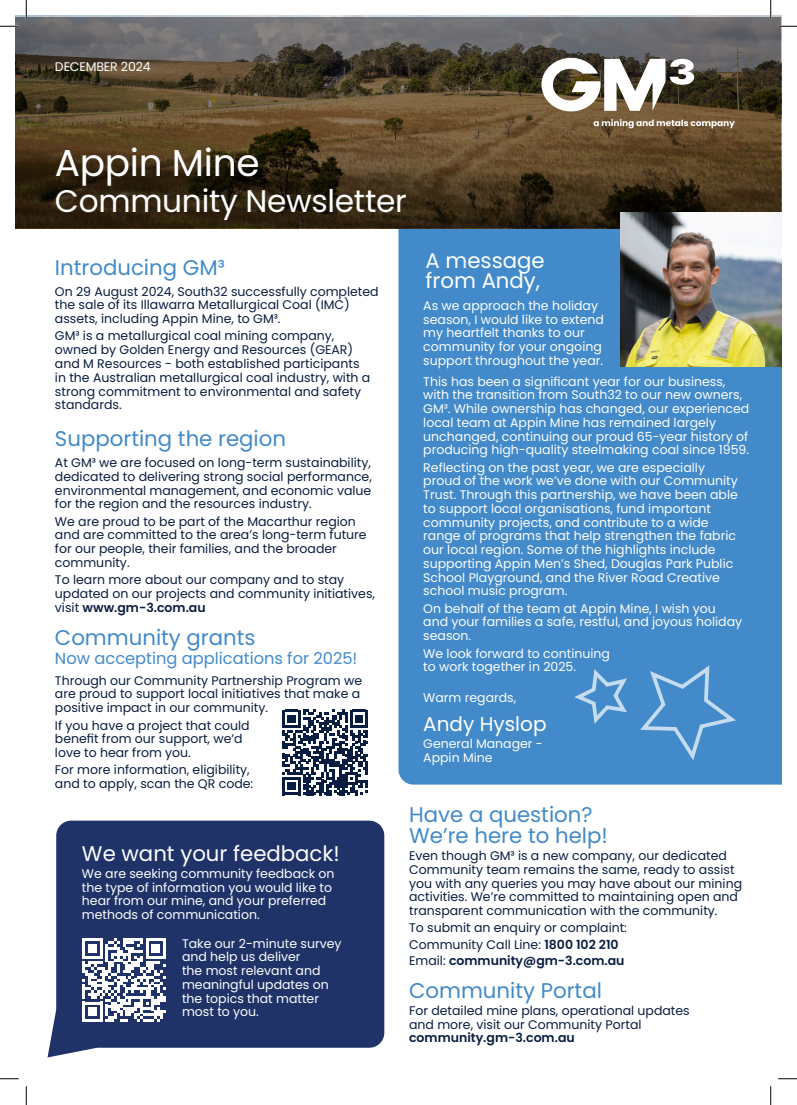
<style>
.page{position:relative;width:797px;height:1105px;background:#fff}
.page>*{position:absolute;margin:0;border:0;box-sizing:border-box;transform-origin:0 0}
.t1{font:37.5px "Poppins";letter-spacing:-.01em;color:#fff}
.t2{font:31.25px "Poppins";letter-spacing:-.01em;color:#fff}
.t3{font:21.25px/21.2px "Poppins";color:#428ac9}
.t4{font:21.25px/20px "Poppins";color:#fff}
.t5{font:20px "Poppins";color:#fff}
.t6{font:16.25px "Poppins";color:#428ac9}
.t7{font:12.5px/13.8px "Poppins";color:#081d3f}
.t8{font:12.5px/13.8px "Poppins";color:#fff}
.t9{font:600 12.5px "Poppins";color:#081d3f}
.s1{font-weight:600}
</style>
<div class="page">
<div style="left:398px;top:228px;width:383px;height:557px;background:#428ac9"></div>
<svg style="left:16px;top:17px;width:765px;height:211px;background:#504330"></svg>
<img style="left:620px;top:212px;width:161px;height:154px">
<svg style="left:282px;top:710px;width:86px;height:85px"></svg>
<svg style="left:636px;top:661px;width:104px;height:104px;background:#5092cd"></svg>
<svg style="left:570px;top:665px;width:60px;height:63px;background:#5797cf"></svg>
<svg style="left:541px;top:58px;width:193px;height:70px"></svg>
<div style="left:56px;top:821px;width:328px;height:227px;background:#1f3369;border-radius:15px"></div>
<svg style="left:48px;top:938px;width:118px;height:119px"></svg>
<svg style="left:0;top:25px;width:19px;height:2px"></svg>
<svg style="left:778px;top:25px;width:19px;height:2px"></svg>
<svg style="left:0;top:1078px;width:19px;height:1px"></svg>
<svg style="left:778px;top:1078px;width:19px;height:1px"></svg>
<svg style="left:25px;top:0;width:2px;height:19px"></svg>
<svg style="left:25px;top:1086px;width:2px;height:19px"></svg>
<svg style="left:770px;top:0;width:1px;height:19px"></svg>
<svg style="left:770px;top:1086px;width:1px;height:19px"></svg>
<p class="t8" style="left:55px;top:60px;width:97px">DECEMBER 2024</p>
<h1 class="t1" style="left:55px;top:141px;width:206px">Appin Mine</h1>
<h2 class="t2" style="left:55px;top:183px;width:353px">Community Newsletter</h2>
<h3 class="t3" style="left:55px;top:257px;width:171px">Introducing GM³</h3>
<p class="t7" style="left:55px;top:285px;width:325px">On 29 August 2024, South32 successfully completed the sale of its Illawarra Metallurgical Coal (IMC) assets, including Appin Mine, to GM³.</p>
<p class="t7" style="left:55px;top:329px;width:317px">GM³ is a metallurgical coal mining company, owned by Golden Energy and Resources (GEAR) and M Resources - both established participants in the Australian metallurgical coal industry, with a strong commitment to environmental and safety standards.</p>
<h3 class="t3" style="left:55px;top:429px;width:233px">Supporting the region</h3>
<p class="t7" style="left:55px;top:456px;width:318px;text-align:justify">At GM³ we are focused on long-term sustainability, dedicated to delivering strong social performance, environmental management, and economic value for the region and the resources industry.</p>
<p class="t7" style="left:55px;top:515px;width:313px">We are proud to be part of the Macarthur region and are committed to the area’s long-term future for our people, their families, and the broader community.</p>
<p class="t7" style="left:55px;top:573px;width:321px">To learn more about our company and to stay updated on our projects and community initiatives, visit <span class="s1">www.gm-3.com.au</span></p>
<h3 class="t3" style="left:55px;top:627px;width:202px">Community grants</h3>
<h3 class="t6" style="left:55px;top:649px;width:304px">Now accepting applications for 2025!</h3>
<p class="t7" style="left:55px;top:674px;width:308px">Through our Community Partnership Program we are proud to support local initiatives that make a positive impact in our community.</p>
<p class="t7" style="left:55px;top:718px;width:196px">If you have a project that could benefit from our support, we’d love to hear from you.</p>
<p class="t7" style="left:55px;top:763px;width:200px">For more information, eligibility, and to apply, scan the QR code:</p>
<h3 class="t4" style="left:425px;top:251px;width:121px">A message from Andy,</h3>
<p class="t8" style="left:423px;top:299px;width:182px">As we approach the holiday season, I would like to extend my heartfelt thanks to our community for your ongoing support throughout the year.</p>
<p class="t8" style="left:423px;top:374px;width:327px">This has been a significant year for our business, with the transition from South32 to our new owners, GM³. While ownership has changed, our experienced local team at Appin Mine has remained largely unchanged, continuing our proud 65-year history of producing high-quality steelmaking coal since 1959.</p>
<p class="t8" style="left:423px;top:460px;width:316px">Reflecting on the past year, we are especially proud of the work we’ve done with our Community Trust. Through this partnership, we have been able to support local organisations, fund important community projects, and contribute to a wide range of programs that help strengthen the fabric our local region. Some of the highlights include supporting Appin Men’s Shed, Douglas Park Public School Playground, and the River Road Creative school music program.</p>
<p class="t8" style="left:423px;top:602px;width:320px">On behalf of the team at Appin Mine, I wish you and your families a safe, restful, and joyous holiday season.</p>
<p class="t8" style="left:423px;top:646px;width:188px">We look forward to continuing to work together in 2025.</p>
<p class="t8" style="left:423px;top:691px;width:94px">Warm regards,</p>
<h3 class="t5" style="left:423px;top:712px;width:125px">Andy Hyslop</h3>
<p class="t8" style="left:423px;top:737px;width:121px">General Manager -<br>Appin Mine</p>
<h3 class="t4" style="left:82px;top:843px;width:259px">We want your feedback!</h3>
<p class="t8" style="left:82px;top:867px;width:254px">We are seeking community feedback on the type of information you would like to hear from our mine, and your preferred methods of communication.</p>
<p class="t8" style="left:182px;top:937px;width:161px">Take our 2-minute survey and help us deliver<br>the most relevant and meaningful updates on the topics that matter most to you.</p>
<h3 class="t3" style="left:409px;top:804px;width:200px">Have a question?<br>We’re here to help!</h3>
<p class="t7" style="left:409px;top:849px;width:334px">Even though GM³ is a new company, our dedicated Community team remains the same, ready to assist you with any queries you may have about our mining activities. We’re committed to maintaining open and transparent communication with the community.</p>
<p class="t7" style="left:409px;top:920px;width:219px;line-height:16.2px">To submit an enquiry or complaint:<br>Community Call Line: <span class="s1">1800 102 210<br></span>Email: <span class="s1">community@gm-3.com.au</span></p>
<h3 class="t3" style="left:409px;top:980px;width:194px">Community Portal</h3>
<p class="t7" style="left:409px;top:1004px;width:282px">For detailed mine plans, operational updates and more, visit our Community Portal</p>
<p class="t9" style="left:409px;top:1032px;width:167px">community.gm-3.com.au</p>
</div>
